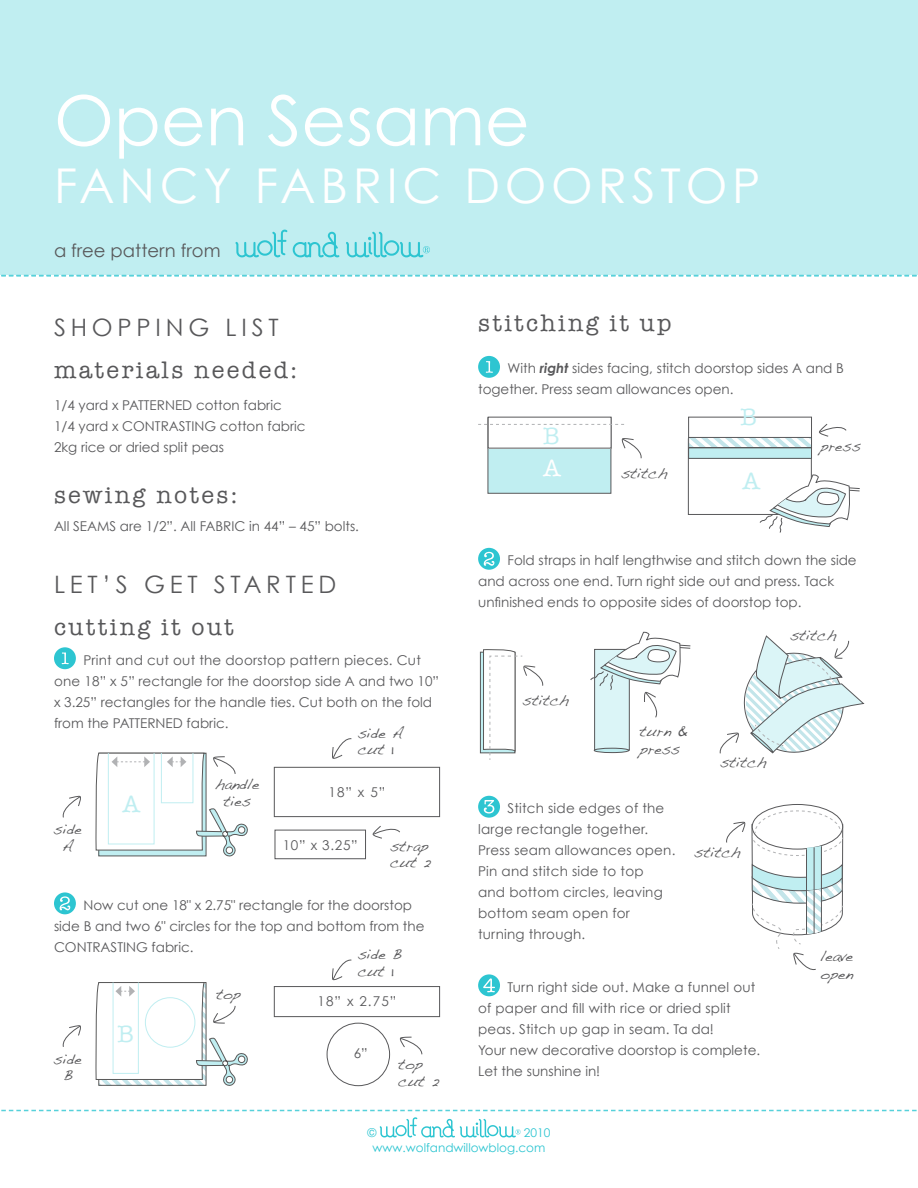
<style>
.page{position:relative;width:918px;height:1188px;background:#fff}
.page>*{position:absolute;margin:0;border:0;box-sizing:border-box;transform-origin:0 0}
.t1{font:69px "Century Gothic";color:#fff}
.t2{font:48px "Century Gothic";letter-spacing:.1em;color:#fff}
.t3{font:24px "American Typewriter";letter-spacing:.1em;color:#58585a}
.t4{font:24px "Century Gothic";letter-spacing:.2em;color:#58585a}
.t5{font:24px "American Typewriter";color:#c0eef1}
.t6{font:24px "American Typewriter";color:#fff}
.t7{font:18px "Century Gothic";color:#58585a}
.t8{font:15px/16.5px "Handwriting Dakota";color:#58585a}
.t9{font:13.5px/21px "Century Gothic";color:#58585a}
.t10{font:12px/14.4px "Century Gothic";color:#2dc5d1}
.s1{font-weight:700;font-style:italic}
</style>
<div class="page">
<div style="left:0;top:0;width:918px;height:275px;background:#c0eef1"></div>
<svg style="left:1px;top:1110px;width:916px;height:1px"></svg>
<svg style="left:380px;top:1117px;width:141px;height:20px"></svg>
<svg style="left:235px;top:230px;width:52px;height:27px"></svg>
<svg style="left:293px;top:232px;width:46px;height:25px"></svg>
<svg style="left:346px;top:232px;width:84px;height:25px"></svg>
<div style="left:274px;top:767px;width:166px;height:50px;border:1px solid #58585a"></div>
<div style="left:275px;top:830px;width:91px;height:29px;border:1px solid #58585a"></div>
<div style="left:54px;top:647px;width:22px;height:22px;background:#2dc5d1;border-radius:50%"></div>
<svg style="left:62px;top:652px;width:7px;height:12px"></svg>
<div style="left:54px;top:892px;width:22px;height:22px;background:#2dc5d1;border-radius:50%"></div>
<svg style="left:60px;top:896px;width:10px;height:14px"></svg>
<svg style="left:1px;top:275px;width:916px;height:1px"></svg>
<div style="left:478px;top:356px;width:22px;height:22px;background:#2dc5d1;border-radius:50%"></div>
<svg style="left:486px;top:361px;width:7px;height:12px"></svg>
<div style="left:478px;top:548px;width:22px;height:22px;background:#2dc5d1;border-radius:50%"></div>
<svg style="left:484px;top:552px;width:10px;height:14px"></svg>
<svg style="left:62px;top:795px;width:19px;height:23px"></svg>
<svg style="left:399px;top:1036px;width:24px;height:19px"></svg>
<div style="left:327px;top:1023px;width:63px;height:63px;border:1px solid #58585a;border-radius:50%"></div>
<div style="left:478px;top:796px;width:22px;height:22px;background:#2dc5d1;border-radius:50%"></div>
<svg style="left:484px;top:800px;width:10px;height:13px"></svg>
<div style="left:595px;top:649px;width:34px;height:101px;background:#dbf5f7"></div>
<div style="left:594px;top:649px;width:36px;height:101px;border:1px solid #58585a"></div>
<div style="left:594px;top:748px;width:35px;height:5px;background:#c0eef1;border-radius:50%"></div>
<div style="left:594px;top:748px;width:35px;height:5px;border:1px solid #58585a;border-radius:50%"></div>
<svg style="left:590px;top:631px;width:101px;height:88px"></svg>
<div style="left:480px;top:652px;width:35px;height:101px;background:#c0eef1"></div>
<div style="left:480px;top:652px;width:35px;height:101px;border:1px solid #595959"></div>
<svg style="left:483px;top:649px;width:61px;height:111px"></svg>
<svg style="left:719px;top:636px;width:145px;height:118px"></svg>
<svg style="left:752px;top:804px;width:91px;height:45px"></svg>
<svg style="left:372px;top:826px;width:28px;height:13px"></svg>
<svg style="left:332px;top:738px;width:20px;height:21px"></svg>
<svg style="left:95px;top:753px;width:153px;height:104px"></svg>
<div style="left:274px;top:986px;width:166px;height:31px;border:1px solid #58585a"></div>
<svg style="left:62px;top:1025px;width:19px;height:22px"></svg>
<svg style="left:332px;top:959px;width:20px;height:22px"></svg>
<svg style="left:95px;top:982px;width:153px;height:104px"></svg>
<div style="left:145px;top:997px;width:50px;height:51px;border:1px solid #c0eef1;border-radius:50%"></div>
<svg style="left:478px;top:974px;width:22px;height:22px"></svg>
<svg style="left:483px;top:978px;width:12px;height:14px"></svg>
<div style="left:488px;top:418px;width:123px;height:75px;background:#c0eef1"></div>
<div style="left:488px;top:417px;width:123px;height:77px;border:1px solid #58585a"></div>
<div style="left:488px;top:417px;width:123px;height:31px;background:#fff"></div>
<svg style="left:621px;top:438px;width:21px;height:21px"></svg>
<div style="left:688px;top:439px;width:124px;height:76px;border:1px solid #58585a"></div>
<div style="left:689px;top:448px;width:123px;height:10px;background:#c0eef1"></div>
<div style="left:688px;top:448px;width:124px;height:11px;border:1px solid #58585a"></div>
<svg style="left:690px;top:439px;width:120px;height:7px"></svg>
<div style="left:688px;top:437px;width:124px;height:11px;border:1px solid #58585a"></div>
<svg style="left:760px;top:474px;width:100px;height:59px"></svg>
<svg style="left:819px;top:424px;width:28px;height:13px"></svg>
<svg style="left:478px;top:424px;width:146px;height:1px"></svg>
<svg style="left:726px;top:810px;width:117px;height:160px"></svg>
<hr style="left:814px;top:847px;width:1px;height:87px;background:#58585a">
<hr style="left:806px;top:849px;width:1px;height:86px;background:#58585a">
<hr style="left:821px;top:846px;width:1px;height:85px;background:#58585a">
<h1 class="t1" style="left:54px;top:78px;width:477px">Open Sesame</h1>
<h2 class="t2" style="left:54px;top:156px;width:489px">FANCY FABRIC Doors</h2>
<h2 class="t2" style="left:660px;top:156px;width:102px">top</h2>
<h3 class="t7" style="left:54px;top:240px;width:168px">a free pattern from</h3>
<h3 class="t4" style="left:54px;top:313px;width:226px">shoppin g lis t</h3>
<h3 class="t3" style="left:54px;top:356px;width:245px">materials needed:</h3>
<p class="t9" style="left:54px;top:394px;width:253px">1/4 yard x PATTERNED cotton fabric<br>1/4 yard x co NTRASTING cotton fabric<br>2kg rice or dried split peas</p>
<h3 class="t3" style="left:54px;top:481px;width:185px">sewing notes:</h3>
<p class="t9" style="left:54px;top:516px;width:307px">All seams are 1/2”. All FABRIC in 44” – 45” bolts.</p>
<h3 class="t4" style="left:54px;top:570px;width:264px">Le t’s get star ted</h3>
<h3 class="t3" style="left:54px;top:614px;width:181px">cutting it out</h3>
<p class="t9" style="left:54px;top:649px;width:387px;text-indent:29px">Print and cut out the doorstop pattern pieces. Cut one 18” x 5” rectangle for the doorstop side A and two 10” x 3.25” rectangles for the handle ties. Cut both on the fold from the PATTERNED fabric.</p>
<p class="t8" style="left:358px;top:724px;width:47px">side A cut 1</p>
<p class="t8" style="left:54px;top:821px;width:30px;text-align:center">side<br>A</p>
<h3 class="t5" style="left:123px;top:791px;width:19px">A</h3>
<p class="t8" style="left:215px;top:776px;width:46px;text-align:center">handle ties</p>
<p class="t9" style="left:328px;top:781px;width:59px">18” x 5”</p>
<p class="t9" style="left:283px;top:835px;width:76px">10” x 3.25”</p>
<p class="t8" style="left:390px;top:837px;width:43px">strap cut 2</p>
<p class="t9" style="left:54px;top:894px;width:372px;text-indent:29px">Now cut one 18" x 2.75" rectangle for the doorstop side B and two 6" circles for the top and bottom from the<br>CONTRASTING fabric.</p>
<p class="t8" style="left:358px;top:946px;width:45px">side B cut 1</p>
<p class="t8" style="left:54px;top:1050px;width:30px;text-align:center">side<br>B</p>
<h3 class="t5" style="left:117px;top:1020px;width:18px">B</h3>
<p class="t8" style="left:216px;top:985px;width:26px">top</p>
<p class="t9" style="left:317px;top:991px;width:80px">18” x 2.75”</p>
<p class="t9" style="left:354px;top:1043px;width:16px">6”</p>
<p class="t8" style="left:398px;top:1056px;width:43px">top cut 2</p>
<h3 class="t3" style="left:478px;top:310px;width:195px">stitching it up</h3>
<p class="t9" style="left:478px;top:358px;width:367px;text-indent:29px">With <span class="s1">right</span> sides facing, stitch doorstop sides A and B together. Press seam allowances open.</p>
<h3 class="t5" style="left:543px;top:422px;width:18px">B</h3>
<h3 class="t6" style="left:543px;top:454px;width:19px">A</h3>
<p class="t8" style="left:621px;top:465px;width:48px">stitch</p>
<h3 class="t5" style="left:741px;top:404px;width:18px">B</h3>
<h3 class="t5" style="left:742px;top:467px;width:19px">A</h3>
<p class="t8" style="left:820px;top:438px;width:42px">press</p>
<p class="t9" style="left:478px;top:550px;width:380px;text-indent:29px">Fold straps in half lengthwise and stitch down the side and across one end. Turn right side out and press. Tack unfinished ends to opposite sides of doorstop top.</p>
<p class="t8" style="left:523px;top:692px;width:48px">stitch</p>
<p class="t8" style="left:639px;top:722px;width:49px;line-height:18px">turn &amp; press</p>
<p class="t8" style="left:720px;top:754px;width:48px">stitch</p>
<p class="t9" style="left:478px;top:798px;width:199px;text-indent:29px">Stitch side edges of the large rectangle together.<br>Press seam allowances open.<br>Pin and stitch side to top<br>and bottom circles, leaving bottom seam open for turning through.</p>
<p class="t8" style="left:694px;top:843px;width:48px">stitch</p>
<p class="t9" style="left:478px;top:976px;width:284px;text-indent:29px">Turn right side out. Make a funnel out of paper and fill with rice or dried split peas. Stitch up gap in seam. Ta da!<br>Your new decorative doorstop is complete.<br>Let the sunshine in!</p>
<p class="t8" style="left:790px;top:627px;width:48px">stitch</p>
<p class="t8" style="left:821px;top:946px;width:34px;line-height:18px">leave open</p>
<p class="t10" style="left:367px;top:1126px;width:10px">©</p>
<p class="t10" style="left:373px;top:1126px;width:179px;text-indent:151px">2010 www.wolfandwillowblog.com</p>
</div>
